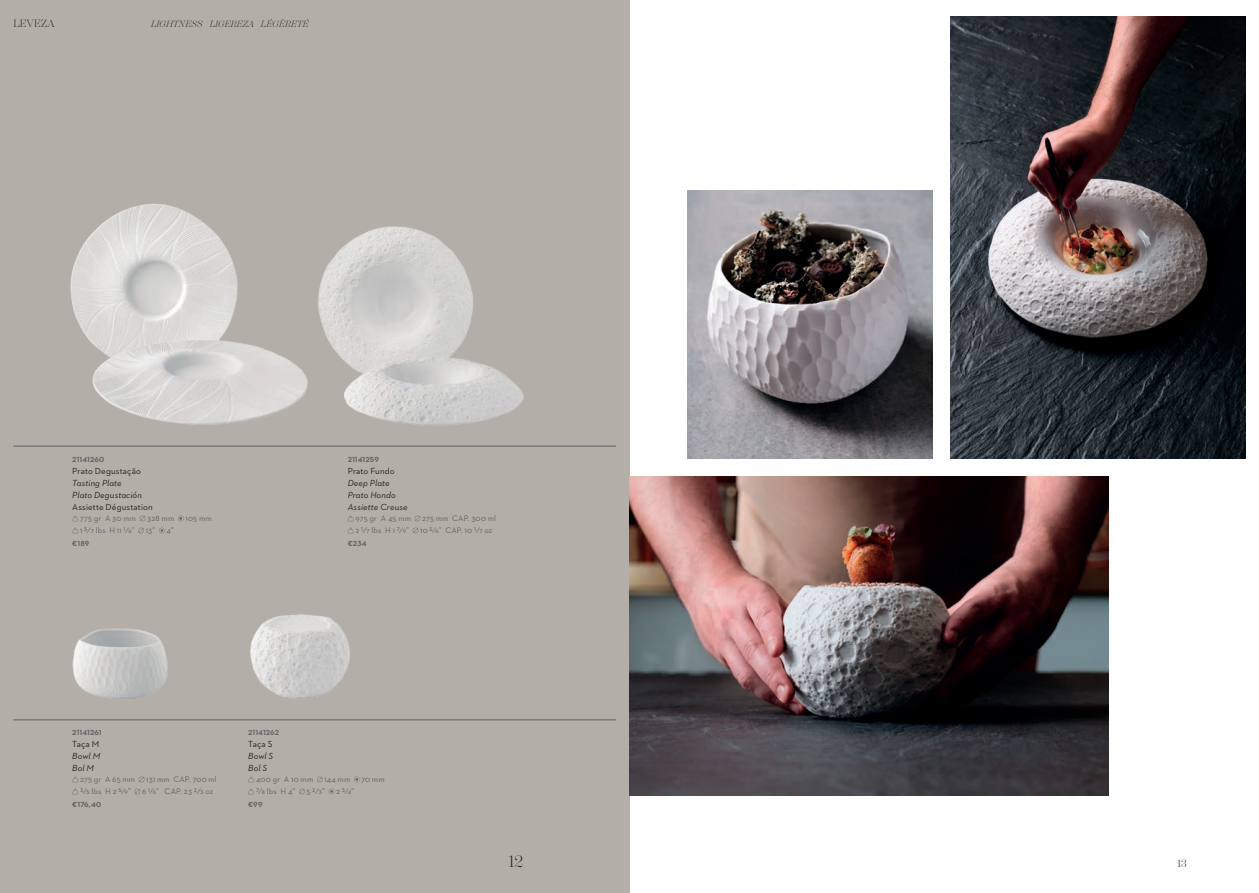
<style>
.page{position:relative;width:1259px;height:893px;background:#fff}
.page>*{position:absolute;margin:0;border:0;box-sizing:border-box;transform-origin:0 0}
.t1{font:300 16.5px "Scotch Display";color:#231f20}
.t2{font:300 10.5px "Scotch Display";letter-spacing:.02em;color:#231f20}
.t3{font:italic 9px/12px "Neutraface 2 Text";letter-spacing:.01em;color:#231f20}
.t4{font:9px "Neutraface 2 Text";letter-spacing:.015em;color:#231f20}
.t5{font:italic 300 9px "Scotch Display";letter-spacing:.02em;color:#231f20}
.t6{font:8.25px "Neutraface 2 Text";letter-spacing:.015em;color:#636366}
.t7{font:700 7.5px "Neutraface 2 Text";letter-spacing:.015em;color:#636366}
</style>
<div class="page">
<div style="left:0;top:0;width:629px;height:893px;background:#b3aea8"></div>
<img style="left:629px;top:476px;width:479px;height:319px">
<img style="left:950px;top:16px;width:295px;height:442px">
<img style="left:688px;top:190px;width:244px;height:268px">
<img style="left:72px;top:628px;width:96px;height:71px">
<img style="left:250px;top:614px;width:100px;height:85px">
<svg style="left:72px;top:516px;width:6px;height:5px"></svg>
<svg style="left:140px;top:516px;width:5px;height:5px"></svg>
<svg style="left:178px;top:516px;width:6px;height:5px"></svg>
<svg style="left:72px;top:528px;width:6px;height:5px"></svg>
<svg style="left:138px;top:528px;width:6px;height:5px"></svg>
<svg style="left:159px;top:528px;width:6px;height:5px"></svg>
<svg style="left:72px;top:777px;width:6px;height:5px"></svg>
<svg style="left:139px;top:777px;width:5px;height:5px"></svg>
<svg style="left:72px;top:789px;width:6px;height:5px"></svg>
<svg style="left:135px;top:789px;width:5px;height:5px"></svg>
<hr style="left:13px;top:720px;width:603px;height:1px;background:#636366">
<hr style="left:13px;top:446px;width:603px;height:1px;background:#636366">
<svg style="left:248px;top:777px;width:6px;height:5px"></svg>
<svg style="left:317px;top:777px;width:5px;height:5px"></svg>
<svg style="left:354px;top:777px;width:5px;height:5px"></svg>
<svg style="left:248px;top:789px;width:6px;height:5px"></svg>
<svg style="left:299px;top:789px;width:6px;height:5px"></svg>
<svg style="left:329px;top:789px;width:5px;height:5px"></svg>
<svg style="left:347px;top:516px;width:7px;height:5px"></svg>
<svg style="left:415px;top:516px;width:5px;height:5px"></svg>
<svg style="left:347px;top:528px;width:7px;height:5px"></svg>
<svg style="left:413px;top:528px;width:5px;height:5px"></svg>
<img style="left:70px;top:204px;width:168px;height:111px">
<img style="left:75px;top:315px;width:233px;height:110px">
<img style="left:318px;top:226px;width:155px;height:128px">
<img style="left:338px;top:321px;width:186px;height:105px">
<p class="t2" style="left:13px;top:17px;width:43px">LEVEZA</p>
<p class="t5" style="left:151px;top:18px;width:159px">LIGHTNESS LIGEREZA LÉGÈRETÉ</p>
<p class="t7" style="left:72px;top:455px;width:33px">21141260</p>
<p class="t4" style="left:72px;top:465px;width:70px">Prato Degustação</p>
<p class="t3" style="left:72px;top:477px;width:71px">Tasting Plate<br>Plato Degustación</p>
<p class="t4" style="left:72px;top:501px;width:82px">Assiette Dégustation</p>
<p class="t6" style="left:80px;top:513px;width:57px">775 gr A 30 mm</p>
<p class="t6" style="left:147px;top:513px;width:29px">328 mm</p>
<p class="t6" style="left:185px;top:513px;width:28px">105 mm</p>
<p class="t6" style="left:80px;top:525px;width:56px">1 5/7 lbs H 11 1/6”</p>
<p class="t6" style="left:146px;top:525px;width:11px">13”</p>
<p class="t6" style="left:166px;top:525px;width:9px">4”</p>
<p class="t7" style="left:72px;top:539px;width:18px">€189</p>
<p class="t7" style="left:348px;top:455px;width:33px">21141259</p>
<p class="t4" style="left:348px;top:465px;width:49px">Prato Fundo</p>
<p class="t3" style="left:348px;top:477px;width:61px">Deep Plate<br>Prato Hondo<br>Assiette Creuse</p>
<p class="t6" style="left:355px;top:513px;width:57px">975 gr A 45 mm</p>
<p class="t6" style="left:422px;top:513px;width:75px">275 mm CAP. 300 ml</p>
<p class="t6" style="left:355px;top:525px;width:55px">2 1/7 lbs H 1 7/9”</p>
<p class="t6" style="left:420px;top:525px;width:74px">10 5/6” CAP. 10 1/7 oz</p>
<p class="t7" style="left:348px;top:539px;width:20px">€234</p>
<p class="t7" style="left:72px;top:728px;width:31px">21141261</p>
<p class="t4" style="left:72px;top:738px;width:29px">Taça M</p>
<p class="t3" style="left:72px;top:750px;width:29px">Bowl M<br>Bol M</p>
<p class="t6" style="left:80px;top:774px;width:56px">275 gr A 65 mm</p>
<p class="t6" style="left:146px;top:774px;width:72px">131 mm CAP. 700 ml</p>
<p class="t6" style="left:80px;top:786px;width:52px">3/5 lbs H 2 5/9”</p>
<p class="t6" style="left:142px;top:786px;width:73px">6 1/6” CAP. 23 2/3 oz</p>
<p class="t7" style="left:248px;top:728px;width:32px">21141262</p>
<p class="t4" style="left:248px;top:738px;width:26px">Taça S</p>
<p class="t3" style="left:248px;top:750px;width:27px">Bowl S<br>Bol S</p>
<p class="t6" style="left:256px;top:774px;width:59px">400 gr A 10 mm</p>
<p class="t6" style="left:324px;top:774px;width:27px">144 mm</p>
<p class="t6" style="left:361px;top:774px;width:25px">70 mm</p>
<p class="t6" style="left:256px;top:786px;width:41px">7/8 lbs H 4”</p>
<p class="t6" style="left:306px;top:786px;width:20px">5 2/3”</p>
<p class="t6" style="left:336px;top:786px;width:19px">2 3/4”</p>
<p class="t7" style="left:72px;top:800px;width:30px">€176,40</p>
<p class="t7" style="left:248px;top:800px;width:16px">€99</p>
<h1 class="t1" style="left:509px;top:852px;width:16px">12</h1>
<p class="t2" style="left:1177px;top:858px;width:11px">13</p>
</div>
